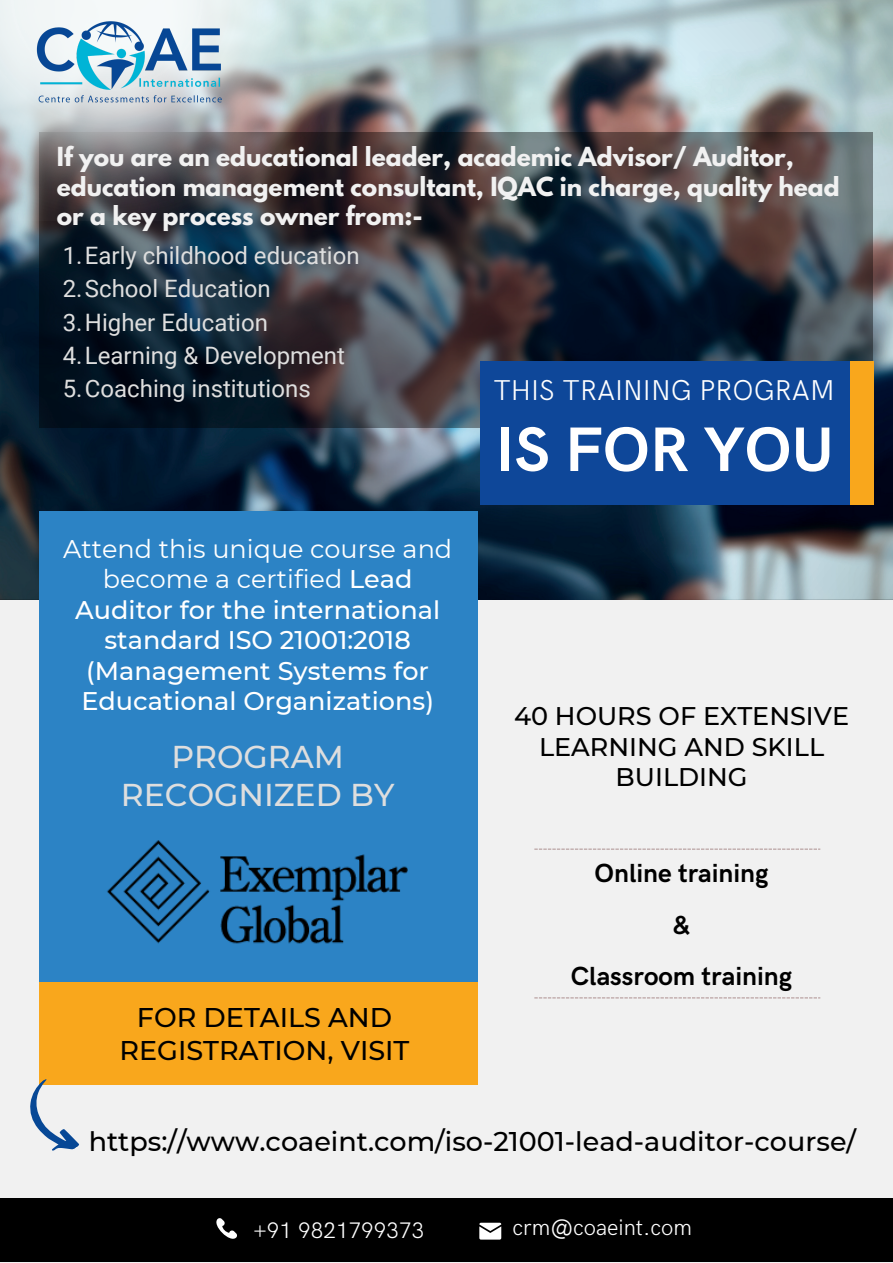
<style>
.page{position:relative;width:893px;height:1263px;background:#f1f1f1}
.page>*{position:absolute;margin:0;border:0;box-sizing:border-box;transform-origin:0 0}
.t1{font:700 63px "HK Grotesk";color:#fff}
.t2{font:500 31.5px/37.7px "Montserrat";color:#dedede;text-align:center}
.t3{font:300 28.72px "HK Grotesk";color:#fff}
.t4{font:500 27px/32.1px "Montserrat";color:#000;text-align:center}
.t5{font:700 26.25px/52.3px "HK Grotesk";color:#000;text-align:center}
.t6{font:500 25.5px/30.4px "Montserrat";color:#fff;text-align:center}
.t7{font:500 25.5px/30.4px "Montserrat";color:#000;text-align:center}
.t8{font:24px/33.2px "Roboto";color:#dedede}
.t9{font:700 23.25px/29.8px "League Spartan";color:#f1f1f1}
.t10{font:300 22.5px "HK Grotesk";color:#fff}
.s1{font-weight:400}
</style>
<div class="page">
<img style="left:0;top:0;width:893px;height:599px">
<div style="left:39px;top:512px;width:438px;height:470px;background:#2c83c5"></div>
<svg style="left:39px;top:132px;width:834px;height:295px;background:#2f3640"></svg>
<div style="left:39px;top:982px;width:438px;height:102px;background:#f9a71c"></div>
<div style="left:0;top:1198px;width:893px;height:64px;background:#000"></div>
<img style="left:0;top:0;width:362px;height:221px">
<img style="left:0;top:0;width:274px;height:157px">
<div style="left:480px;top:362px;width:370px;height:142px;background:#0e4799"></div>
<div style="left:850px;top:362px;width:24px;height:142px;background:#f9a71c"></div>
<img style="left:107px;top:840px;width:300px;height:104px">
<svg style="left:30px;top:1079px;width:59px;height:72px"></svg>
<svg style="left:216px;top:1218px;width:21px;height:21px"></svg>
<svg style="left:479px;top:1223px;width:22px;height:16px"></svg>
<svg style="left:534px;top:848px;width:286px;height:2px"></svg>
<svg style="left:534px;top:997px;width:286px;height:1px"></svg>
<p class="t9" style="left:57px;top:144px;width:784px">If you are an educational leader, academic Advisor/ Auditor, education management consultant, IQAC in charge, quality head or a key process owner from:-</p>
<p class="t8" style="left:63px;top:239px;width:298px">1.Early childhood education<br>2.School Education<br>3.Higher Education<br>4.Learning &amp; Development<br>5.Coaching institutions</p>
<p class="t6" style="left:63px;top:534px;width:391px"><span class="s1">Attend this unique course and become a certified</span> Lead<br>Auditor for the international standard ISO 21001:2018 (Management Systems for<br>Educational Organizations)</p>
<p class="t2" style="left:121px;top:738px;width:275px">PROGRAM<br>RECOGNIZED BY</p>
<p class="t4" style="left:120px;top:1002px;width:291px">FOR DETAILS AND<br>REGISTRATION, VISIT</p>
<p class="t3" style="left:493px;top:374px;width:342px">THIS TRAINING PROGRAM</p>
<h1 class="t1" style="left:496px;top:414px;width:340px">IS FOR YOU</h1>
<p class="t7" style="left:514px;top:701px;width:337px">40 HOURS OF EXTENSIVE<br>LEARNING AND SKILL<br>BUILDING</p>
<p class="t5" style="left:594px;top:848px;width:176px">Online training &amp;</p>
<p class="t5" style="left:571px;top:951px;width:223px">Classroom training</p>
<p class="t4" style="left:89px;top:1125px;width:769px">https://www.coaeint.com/iso-21001-lead-auditor-course/</p>
<p class="t10" style="left:253px;top:1217px;width:173px">+91 9821799373</p>
<p class="t10" style="left:512px;top:1215px;width:181px">crm@coaeint.com</p>
</div>
